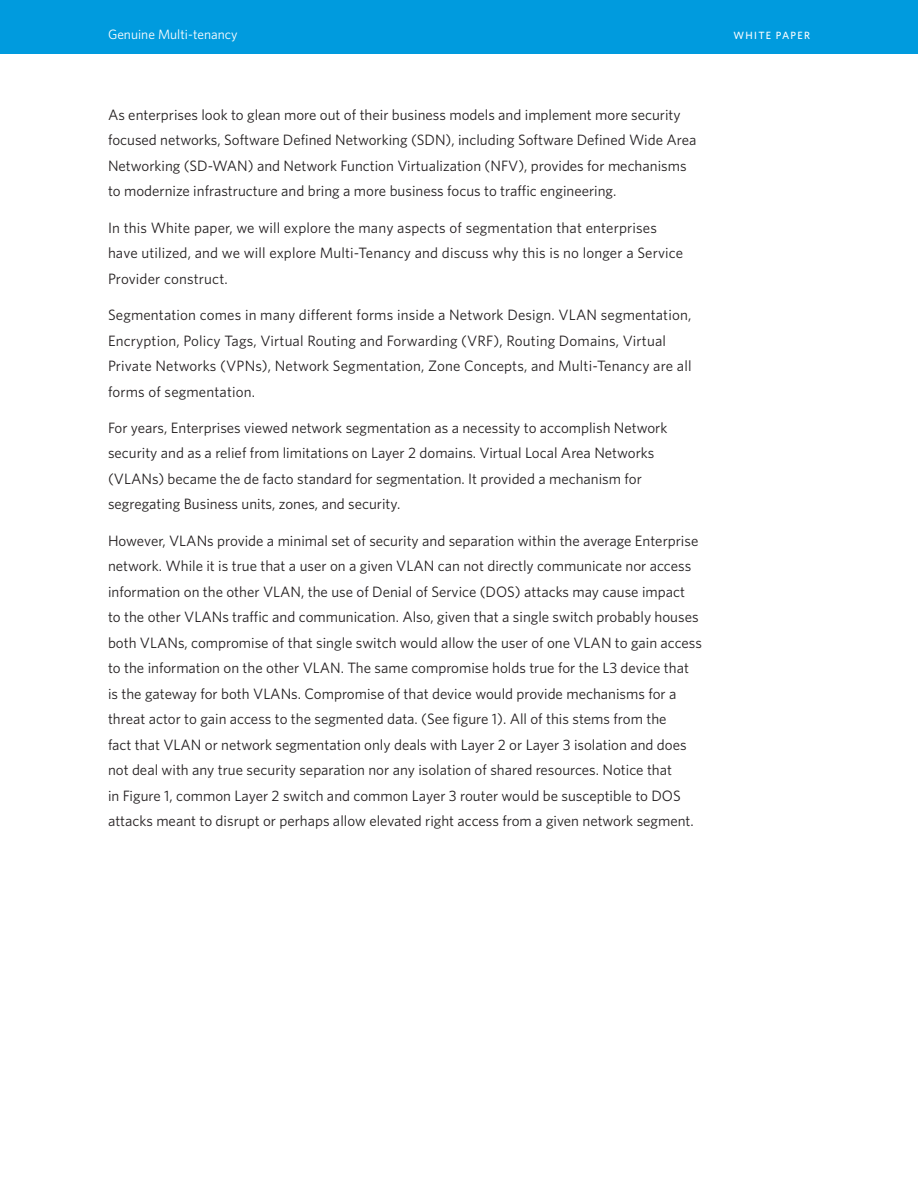
<style>
.page{position:relative;width:918px;height:1188px;background:#fff}
.page>*{position:absolute;margin:0;border:0;box-sizing:border-box;transform-origin:0 0}
.Main_Body_Text{font:15px/25.5px "Whitney";color:#231f20}
.t1{font:13.5px "Whitney";color:#fff}
.t2{font:500 10.5px "Whitney";letter-spacing:.12em;color:#fff}
</style>
<div class="page">
<div style="left:0;top:0;width:918px;height:54px;background:#009bde"></div>
<h2 class="t1" style="left:108px;top:26px;width:131px">Genuine Multi-tenancy</h2>
<h2 class="t2" style="left:734px;top:29px;width:78px">WHITE PAPER</h2>
<p class="Main_Body_Text" style="left:108px;top:102px;width:590px">As enterprises look to glean more out of their business models and implement more security focused networks, Software Defined Networking (SDN), including Software Defined Wide Area Networking (SD-WAN) and Network Function Virtualization (NFV), provides for mechanisms to modernize infrastructure and bring a more business focus to traffic engineering.</p>
<p class="Main_Body_Text" style="left:108px;top:214px;width:577px">In this White paper, we will explore the many aspects of segmentation that enterprises have utilized, and we will explore Multi-Tenancy and discuss why this is no longer a Service<br>Provider construct.</p>
<p class="Main_Body_Text" style="left:108px;top:302px;width:585px">Segmentation comes in many different forms inside a Network Design. VLAN segmentation, Encryption, Policy Tags, Virtual Routing and Forwarding (VRF), Routing Domains, Virtual Private Networks (VPNs), Network Segmentation, Zone Concepts, and Multi-Tenancy are all forms of segmentation.</p>
<p class="Main_Body_Text" style="left:108px;top:415px;width:561px">For years, Enterprises viewed network segmentation as a necessity to accomplish Network security and as a relief from limitations on Layer 2 domains. Virtual Local Area Networks (VLANs) became the de facto standard for segmentation. It provided a mechanism for segregating Business units, zones, and security.</p>
<p class="Main_Body_Text" style="left:108px;top:527px;width:596px">However, VLANs provide a minimal set of security and separation within the average Enterprise network. While it is true that a user on a given VLAN can not directly communicate nor access information on the other VLAN, the use of Denial of Service (DOS) attacks may cause impact<br>to the other VLANs traffic and communication. Also, given that a single switch probably houses both VLANs, compromise of that single switch would allow the user of one VLAN to gain access to the information on the other VLAN. The same compromise holds true for the L3 device that is the gateway for both VLANs. Compromise of that device would provide mechanisms for a threat actor to gain access to the segmented data. (See figure 1). All of this stems from the<br>fact that VLAN or network segmentation only deals with Layer 2 or Layer 3 isolation and does not deal with any true security separation nor any isolation of shared resources. Notice that<br>in Figure 1, common Layer 2 switch and common Layer 3 router would be susceptible to DOS attacks meant to disrupt or perhaps allow elevated right access from a given network segment.</p>
</div>
